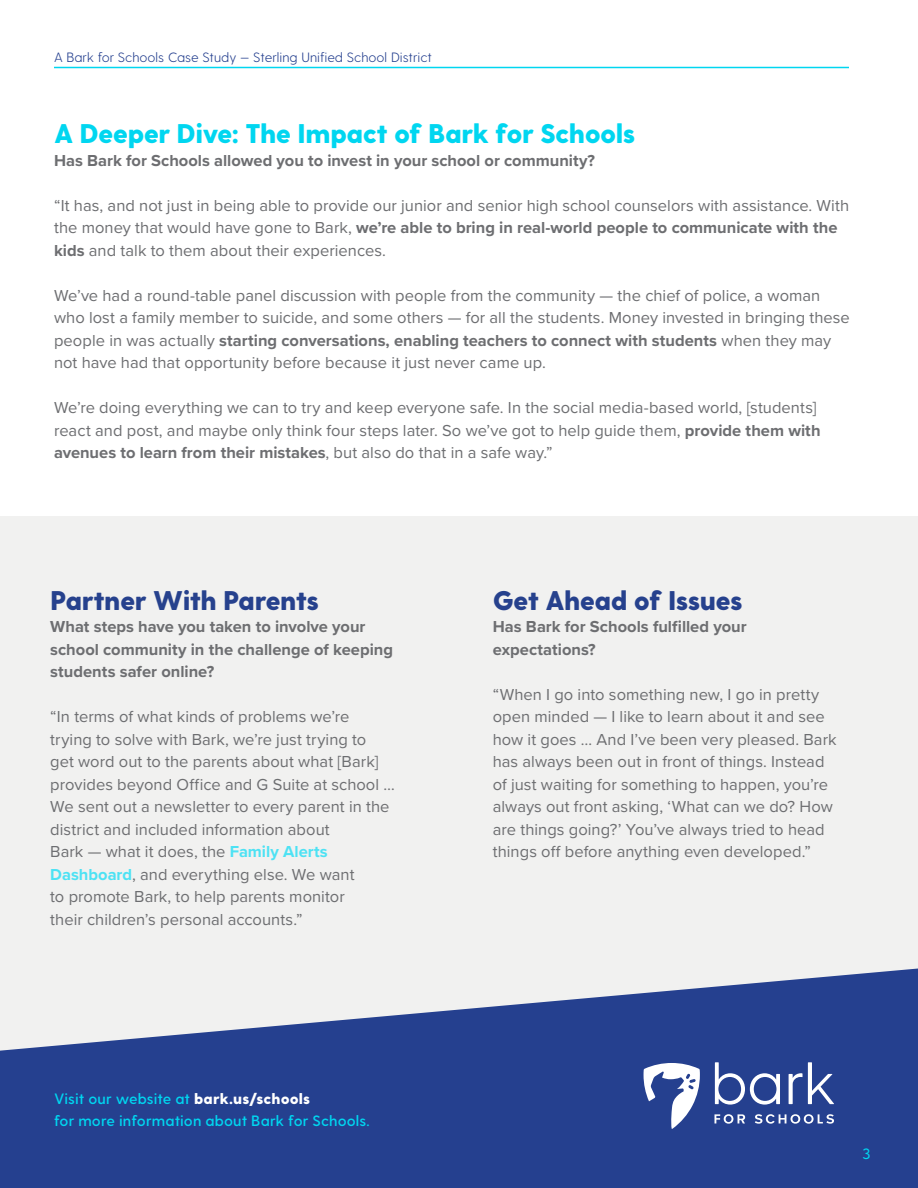
<style>
.page{position:relative;width:918px;height:1188px;background:#fff}
.page>*{position:absolute;margin:0;border:0;box-sizing:border-box;transform-origin:0 0}
.t1{font:800 27px "Greycliff CF";letter-spacing:-.02em;color:#00d6f0}
.t2{font:800 27px "Greycliff CF";letter-spacing:-.02em;color:#26418d}
.t3{font:16.5px/22.5px "Proxima Nova";letter-spacing:.005em;color:#6d6e71}
.t4{font:700 16.5px/22.5px "Proxima Nova";color:#6d6e71}
.t5{font:600 15px/22.5px "Greycliff CF";letter-spacing:.005em;color:#00d6f0}
.t6{font:500 15px "Greycliff CF";color:#00d6f0}
.t7{font:300 13.5px "Greycliff CF";color:#25408f}
.s1{font-weight:700}
.s2{font-weight:700;color:#4de2f4}
.s3{font-weight:800;color:#fff}
</style>
<div class="page">
<hr style="left:54px;top:67px;width:795px;height:1px;background:#00d6f0">
<div style="left:0;top:516px;width:918px;height:573px;background:#f1f1f0"></div>
<svg style="left:0;top:969px;width:918px;height:219px;fill:#25408f"></svg>
<svg style="left:644px;top:1063px;width:56px;height:66px"></svg>
<svg style="left:715px;top:1062px;width:65px;height:43px"></svg>
<svg style="left:714px;top:1114px;width:31px;height:10px"></svg>
<svg style="left:755px;top:1114px;width:79px;height:10px"></svg>
<svg style="left:789px;top:1062px;width:45px;height:42px"></svg>
<p class="t7" style="left:54px;top:49px;width:380px">A Bark for Schools Case Study — Sterling Unified School District</p>
<h1 class="t1" style="left:54px;top:117px;width:583px">A Deeper Dive: The Impact of Bark for Schools</h1>
<p class="t4" style="left:54px;top:148px;width:542px">Has Bark for Schools allowed you to invest in your school or community?</p>
<p class="t3" style="left:54px;top:193px;width:797px">“It has, and not just in being able to provide our junior and senior high school counselors with assistance. With the money that would have gone to Bark, <span class="s1">we’re able to bring in real-world people to communicate with the kids</span> and talk to them about their experiences.</p>
<p class="t3" style="left:54px;top:283px;width:797px">We’ve had a round-table panel discussion with people from the community — the chief of police, a woman who lost a family member to suicide, and some others — for all the students. Money invested in bringing these people in was actually <span class="s1">starting conversations, enabling teachers to connect with students</span> when they may not have had that opportunity before because it just never came up.</p>
<p class="t3" style="left:54px;top:396px;width:768px">We’re doing everything we can to try and keep everyone safe. In the social media-based world, [students] react and post, and maybe only think four steps later. So we’ve got to help guide them, <span class="s1">provide them with avenues to learn from their mistakes</span>, but also do that in a safe way.”</p>
<h1 class="t2" style="left:50px;top:584px;width:270px">Partner With Parents</h1>
<p class="t4" style="left:50px;top:615px;width:344px">What steps have you taken to involve your school community in the challenge of keeping students safer online?</p>
<p class="t3" style="left:50px;top:705px;width:346px">“In terms of what kinds of problems we’re trying to solve with Bark, we’re just trying to<br>get word out to the parents about what [Bark] provides beyond Office and G Suite at school … We sent out a newsletter to every parent in the district and included information about<br>Bark — what it does, the <span class="s2">Family Alerts Dashboard</span>, and everything else. We want<br>to promote Bark, to help parents monitor<br>their children’s personal accounts.”</p>
<h1 class="t2" style="left:493px;top:584px;width:252px">Get Ahead of Issues</h1>
<p class="t4" style="left:493px;top:615px;width:255px">Has Bark for Schools fulfilled your expectations?</p>
<p class="t3" style="left:493px;top:682px;width:345px">“When I go into something new, I go in pretty open minded — I like to learn about it and see how it goes … And I’ve been very pleased. Bark has always been out in front of things. Instead of just waiting for something to happen, you’re always out front asking, ‘What can we do? How are things going?’ You’ve always tried to head things off before anything even developed.”</p>
<p class="t5" style="left:54px;top:1088px;width:317px">Visit our website at <span class="s3">bark.us/schools<br></span>for more information about Bark for Schools.</p>
<p class="t6" style="left:862px;top:1145px;width:9px">3</p>
</div>
